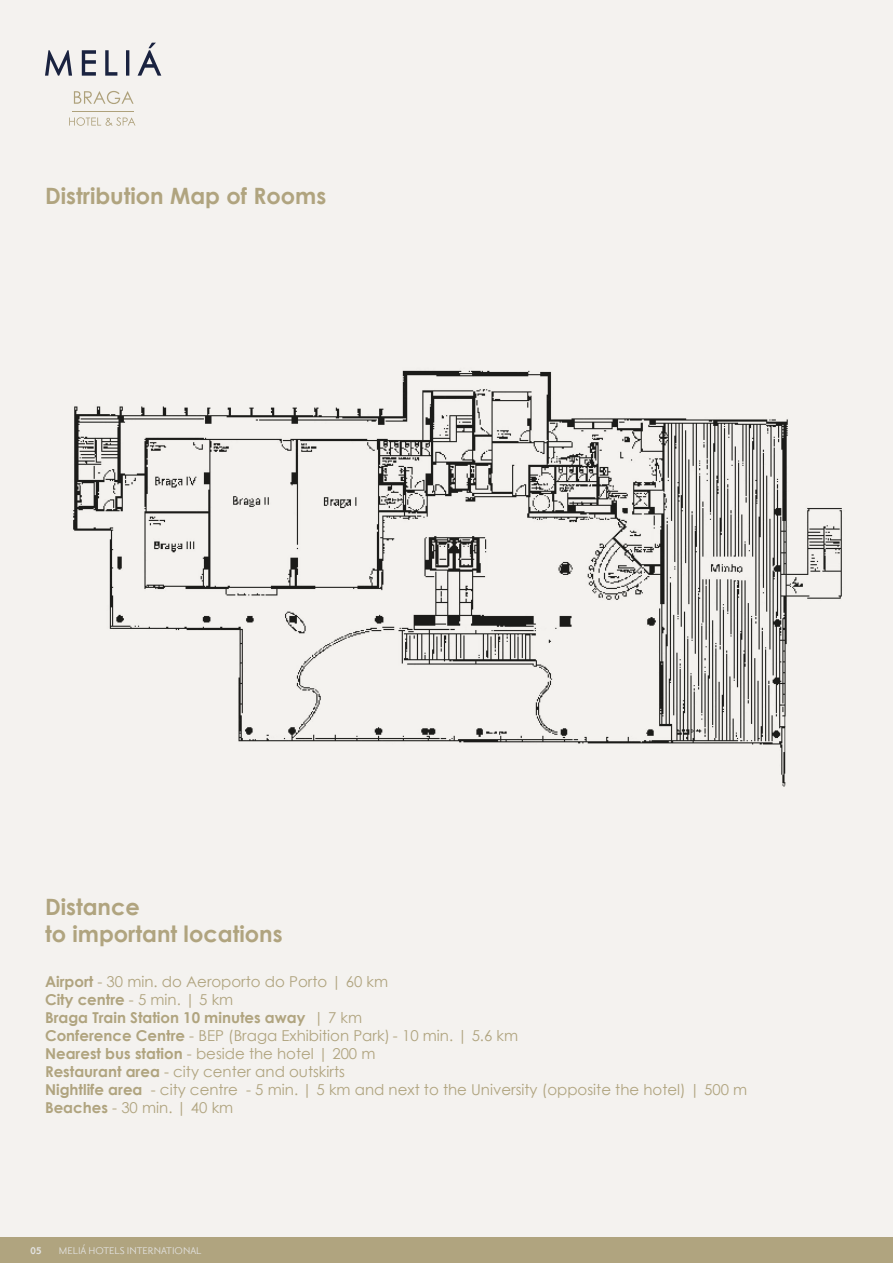
<style>
.page{position:relative;width:893px;height:1263px;background:#f4f2ef}
.page>*{position:absolute;margin:0;border:0;box-sizing:border-box;transform-origin:0 0}
.t1{font:700 22.5px/27px "Century Gothic";color:#b0a47f}
.t2{font:15px/18px "Century Gothic";color:#b0a47f}
.t3{font:12px "Priori San";color:#e3e3e2}
.t4{font:700 12px "Priori San";color:#e3e3e2}
.s1{font-weight:700}
</style>
<div class="page">
<div style="left:0;top:1237px;width:893px;height:26px;background:#b0a47f"></div>
<hr style="left:72px;top:111px;width:62px;height:1px;background:#aea17b">
<svg style="left:69px;top:117px;width:66px;height:9px"></svg>
<svg style="left:74px;top:91px;width:60px;height:13px"></svg>
<svg style="left:45px;top:43px;width:116px;height:33px"></svg>
<hr style="left:892px;top:209px;width:1px;height:764px;background:#616160">
<svg style="left:402px;top:370px;width:149px;height:22px"></svg>
<svg style="left:73px;top:410px;width:769px;height:377px"></svg>
<div style="left:790px;top:342px;width:97px;height:110px;background:#f4f2ef"></div>
<h1 class="t1" style="left:45px;top:181px;width:283px">Distribution Map of Rooms</h1>
<h1 class="t1" style="left:45px;top:892px;width:239px">Distance<br>to important locations</h1>
<p class="t2" style="left:45px;top:972px;width:704px"><span class="s1">Airport</span> - 30 min. do Aeroporto do Porto | 60 km<br><span class="s1">City centre</span> - 5 min. | 5 km<br><span class="s1">Braga Train Station 10 minutes away</span> | 7 km<br><span class="s1">Conference Centre</span> - BEP (Braga Exhibition Park) - 10 min. | 5.6 km<br><span class="s1">Nearest bus station</span> - beside the hotel | 200 m<br><span class="s1">Restaurant area</span> - city center and outskirts<br><span class="s1">Nightlife area</span> - city centre - 5 min. | 5 km and next to the University (opposite the hotel) | 500 m <span class="s1">Beaches</span> - 30 min. | 40 km</p>
<p class="t4" style="left:30px;top:1245px;width:13px">05</p>
<p class="t3" style="left:59px;top:1245px;width:144px">MELIÁ HOTELS INTERNATIONAL</p>
</div>
